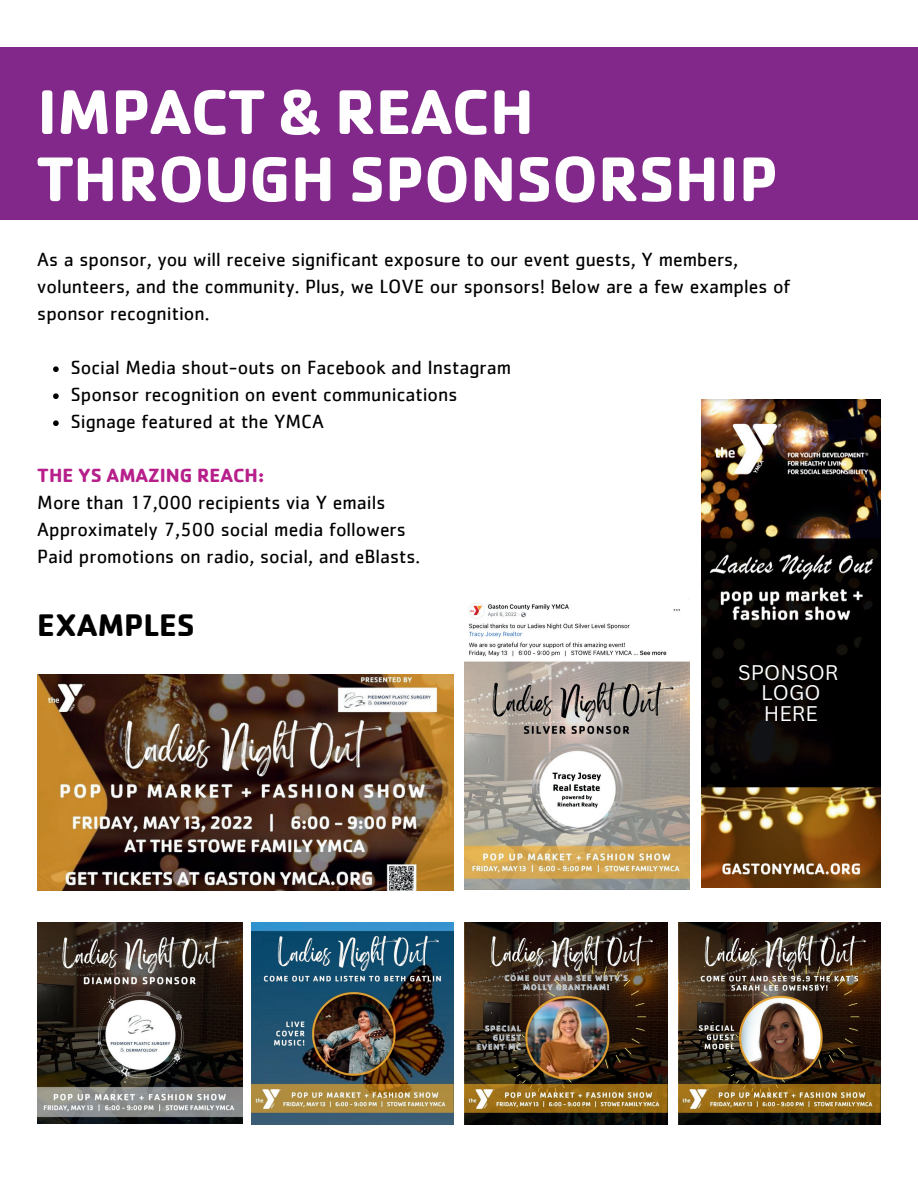
<style>
.page{position:relative;width:918px;height:1188px;background:#fff}
.page>*{position:absolute;margin:0;border:0;box-sizing:border-box;transform-origin:0 0}
.t1{font:700 65.4px/67.2px "Cachet W05";color:#fff}
.t2{font:700 32.25px "Cachet";color:#000}
.t3{font:20.55px/20.5px "Canva Sans";color:#fff;text-align:center}
.t4{font:19.8px/27px "Cachet";color:#000}
.t5{font:700 19.8px "Cachet";color:#b71f8a}
</style>
<div class="page">
<img style="left:37px;top:922px;width:205px;height:202px">
<img style="left:465px;top:603px;width:225px;height:286px">
<img style="left:37px;top:675px;width:417px;height:216px">
<img style="left:678px;top:922px;width:203px;height:203px">
<img style="left:465px;top:922px;width:202px;height:203px">
<img style="left:251px;top:922px;width:203px;height:203px">
<svg style="left:53px;top:366px;width:6px;height:6px"></svg>
<svg style="left:53px;top:393px;width:6px;height:6px"></svg>
<svg style="left:53px;top:420px;width:6px;height:6px"></svg>
<img style="left:701px;top:399px;width:179px;height:489px">
<div style="left:0;top:47px;width:918px;height:173px;background:#82288b"></div>
<h1 class="t1" style="left:37px;top:78px;width:742px">IMPACT &amp; REACH<br>THROUGH SPONSORSHIP</h1>
<p class="t4" style="left:37px;top:246px;width:755px">As a sponsor, you will receive significant exposure to our event guests, Y members, volunteers, and the community. Plus, we LOVE our sponsors! Below are a few examples of sponsor recognition.</p>
<p class="t4" style="left:71px;top:354px;width:442px">Social Media shout-outs on Facebook and Instagram<br>Sponsor recognition on event communications<br>Signage featured at the YMCA</p>
<p class="t5" style="left:37px;top:463px;width:228px">THE YS AMAZING REACH:</p>
<p class="t4" style="left:37px;top:489px;width:384px">More than 17,000 recipients via Y emails<br>Approximately 7,500 social media followers<br>Paid promotions on radio, social, and eBlasts.</p>
<h2 class="t2" style="left:37px;top:604px;width:159px">EXAMPLES</h2>
<p class="t3" style="left:738px;top:662px;width:102px">SPONSOR<br>LOGO<br>HERE</p>
</div>
